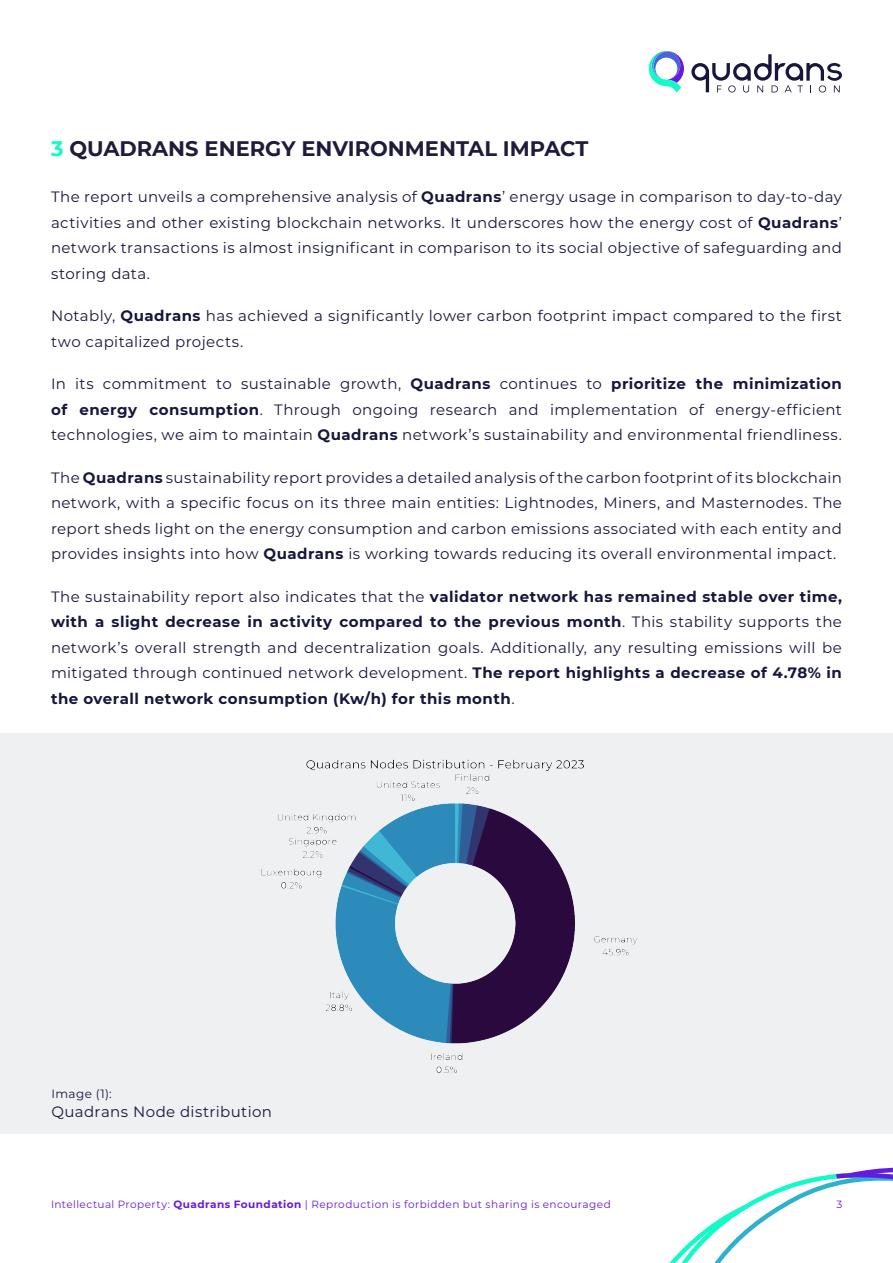
<style>
.page{position:relative;width:893px;height:1263px;background:#fff}
.page>*{position:absolute;margin:0;border:0;box-sizing:border-box;transform-origin:0 0}
.t1{font:700 21px "Montserrat";color:#1f1c3b}
.t2{font:15px/25.5px "Montserrat";letter-spacing:.025em;color:#17173d;text-align:justify}
.t3{font:12px "Montserrat";letter-spacing:.035em;color:#17173d}
.t4{font:10.5px "Montserrat";letter-spacing:.04em;color:#6619e0}
.s1{color:#12fac7}
.s2{font-weight:700}
</style>
<div class="page">
<svg style="left:691px;top:54px;width:151px;height:39px"></svg>
<svg style="left:649px;top:51px;width:35px;height:42px"></svg>
<svg style="left:669px;top:1168px;width:224px;height:95px"></svg>
<div style="left:0;top:733px;width:893px;height:401px;background:#eef0f1"></div>
<img style="left:261px;top:759px;width:376px;height:314px">
<p class="t1" style="left:51px;top:133px;width:539px"><span class="s1">3</span> QUADRANS ENERGY ENVIRONMENTAL IMPACT</p>
<p class="t2" style="left:51px;top:184px;width:792px">The report unveils a comprehensive analysis of <span class="s2">Quadrans</span>’ energy usage in comparison to day-to-day activities and other existing blockchain networks. It underscores how the energy cost of <span class="s2">Quadrans</span>’ network transactions is almost insignificant in comparison to its social objective of safeguarding and storing data.</p>
<p class="t2" style="left:51px;top:303px;width:792px">Notably, <span class="s2">Quadrans</span> has achieved a significantly lower carbon footprint impact compared to the first two capitalized projects.</p>
<p class="t2" style="left:51px;top:371px;width:792px">In its commitment to sustainable growth, <span class="s2">Quadrans</span> continues to <span class="s2">prioritize the minimization of energy consumption</span>. Through ongoing research and implementation of energy-efficient technologies, we aim to maintain <span class="s2">Quadrans</span> network’s sustainability and environmental friendliness.</p>
<p class="t2" style="left:51px;top:464px;width:792px">The <span class="s2">Quadrans</span> sustainability report provides a detailed analysis of the carbon footprint of its blockchain network, with a specific focus on its three main entities: Lightnodes, Miners, and Masternodes. The report sheds light on the energy consumption and carbon emissions associated with each entity and provides insights into how <span class="s2">Quadrans</span> is working towards reducing its overall environmental impact.</p>
<p class="t2" style="left:51px;top:583px;width:792px">The sustainability report also indicates that the <span class="s2">validator network has remained stable over time, with a slight decrease in activity compared to the previous month</span>. This stability supports the network’s overall strength and decentralization goals. Additionally, any resulting emissions will be mitigated through continued network development. <span class="s2">The report highlights a decrease of 4.78% in the overall network consumption (Kw/h) for this month</span>.</p>
<p class="t3" style="left:51px;top:1085px;width:62px">Image (1):</p>
<p class="t2" style="left:51px;top:1098px;width:222px">Quadrans Node distribution</p>
<p class="t4" style="left:51px;top:1197px;width:561px">Intellectual Property: <span class="s2">Quadrans Foundation</span> | Reproduction is forbidden but sharing is encouraged</p>
<p class="t4" style="left:836px;top:1197px;width:7px">3</p>
</div>
